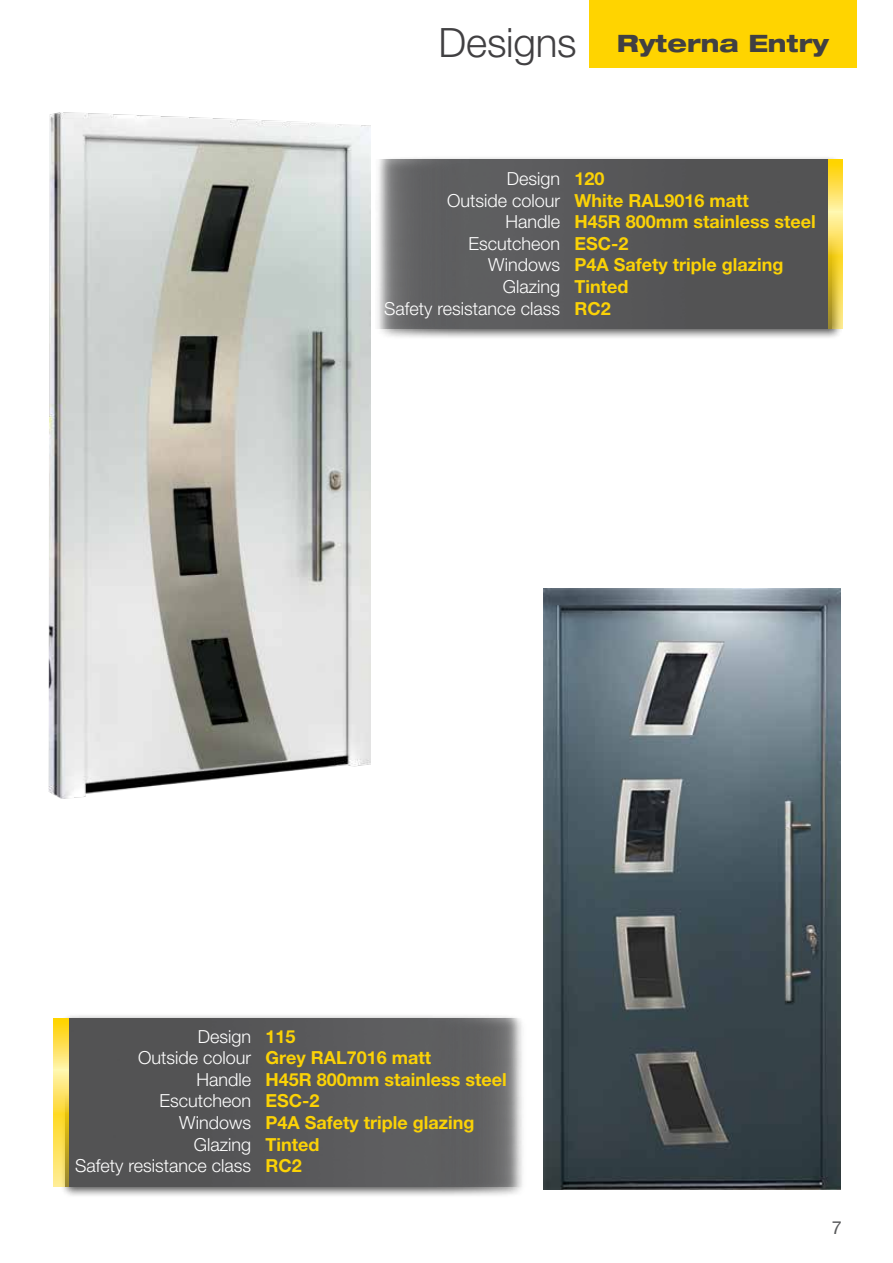
<style>
.page{position:relative;width:893px;height:1263px;background:#fff}
.page>*{position:absolute;margin:0;border:0;box-sizing:border-box;transform-origin:0 0}
.t1{font:800 expanded 24px "Helvetica Neue LT Pro";color:#414042}
.t2{font:700 18px/21.6px "Helvetica Neue LT Pro";color:#fbd206}
.t3{font:300 18px/21.6px "Helvetica Neue LT Pro";color:#fff;text-align:right}
.t4{font:18px "Helvetica Neue LT Pro";color:#58595b}
.s1{font-weight:300;font-stretch:normal;font-size:40.5px}
</style>
<div class="page">
<div style="left:589px;top:0;width:268px;height:68px;background:#ffd400"></div>
<div style="left:373px;top:155px;width:470px;height:185px;background:#000;opacity:.75"></div>
<img style="left:373px;top:160px;width:455px;height:168px">
<svg style="left:828px;top:160px;width:15px;height:168px;background:#efd44e"></svg>
<div style="left:60px;top:1013px;width:470px;height:185px;background:#000;opacity:.75"></div>
<img style="left:68px;top:1018px;width:456px;height:168px">
<svg style="left:54px;top:1018px;width:14px;height:168px;background:#f7dc56"></svg>
<img style="left:49px;top:112px;width:321px;height:687px">
<img style="left:543px;top:589px;width:297px;height:600px">
<h1 class="t1" style="left:438px;top:28px;width:392px"><span class="s1">Designs</span> Ryterna Entry</h1>
<p class="t3" style="left:384px;top:167px;width:177px">Design<br>Outside colour<br>Handle<br>Escutcheon<br>Windows<br>Glazing<br>Safety resistance class</p>
<p class="t2" style="left:574px;top:167px;width:243px">120<br>White RAL9016 matt<br>H45R 800mm stainless steel<br>ESC-2<br>P4A Safety triple glazing<br>Tinted<br>RC2</p>
<p class="t3" style="left:75px;top:1025px;width:177px">Design<br>Outside colour<br>Handle<br>Escutcheon<br>Windows<br>Glazing<br>Safety resistance class</p>
<p class="t2" style="left:265px;top:1025px;width:243px">115<br>Grey RAL7016 matt<br>H45R 800mm stainless steel<br>ESC-2<br>P4A Safety triple glazing<br>Tinted<br>RC2</p>
<p class="t4" style="left:832px;top:1217px;width:12px">7</p>
</div>
